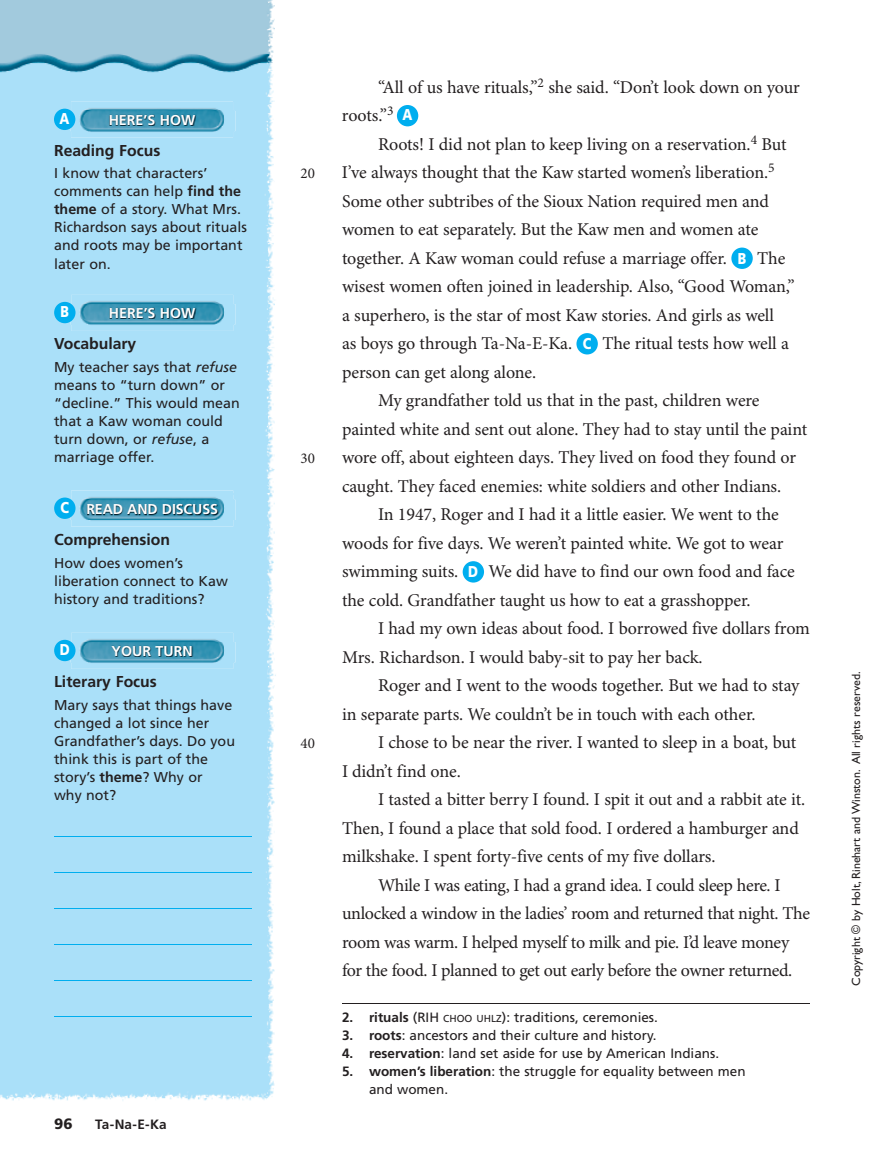
<style>
.page{position:relative;width:891px;height:1175px;background:#fff}
.page>*{position:absolute;margin:0;border:0;box-sizing:border-box;transform-origin:0 0}
.t1{font:18px "Minion Pro";letter-spacing:-.01em;color:#231f20}
.t2{font:700 15.75px "Frutiger LT Std";color:#231f20}
.t3{font:900 15.6px "Frutiger LT Std";color:#fff;scale:.82 1}
.t4{font:15px "Minion Pro";color:#231f20}
.t5{font:900 15px "Frutiger LT Std";color:#231f20}
.t6{font:14.25px/18px "Frutiger LT Std";color:#231f20}
.t7{font:700 14.25px "Frutiger LT Std";color:#fff}
.t8{font:13.5px/18px "Frutiger LT Std";color:#231f20}
.t9{font:700 13.5px "Frutiger LT Std";color:#231f20}
.t10{font:12px "Gill Sans Std";color:#231f20}
.s1{font-weight:700}
.s2{font-style:italic}
.s3{font-weight:900;font-size:15.6px}
.s4{font-family:"Frutiger LT Std";font-weight:900;font-size:15.6px;color:#fff}
.s5{font-size:10.2px}
</style>
<div class="page">
<img style="left:0;top:0;width:276px;height:1101px">
<div style="left:397px;top:105px;width:21px;height:21px;background:#00aeef;border-radius:50%"></div>
<div style="left:731px;top:247px;width:22px;height:22px;background:#00aeef;border-radius:50%"></div>
<div style="left:576px;top:333px;width:22px;height:21px;background:#00aeef;border-radius:50%"></div>
<div style="left:463px;top:561px;width:21px;height:21px;background:#00aeef;border-radius:50%"></div>
<img style="left:71px;top:295px;width:162px;height:36px">
<img style="left:71px;top:304px;width:162px;height:20px">
<div style="left:54px;top:302px;width:22px;height:21px;background:#00aeef;border-radius:50%"></div>
<img style="left:71px;top:490px;width:162px;height:36px">
<img style="left:71px;top:500px;width:162px;height:20px">
<div style="left:54px;top:497px;width:22px;height:22px;background:#00aeef;border-radius:50%"></div>
<img style="left:71px;top:633px;width:162px;height:36px">
<img style="left:71px;top:642px;width:162px;height:20px">
<div style="left:54px;top:640px;width:22px;height:21px;background:#00aeef;border-radius:50%"></div>
<hr style="left:54px;top:836px;width:198px;height:1px;background:#00aeef">
<hr style="left:54px;top:872px;width:198px;height:1px;background:#00aeef">
<hr style="left:54px;top:908px;width:198px;height:1px;background:#00aeef">
<hr style="left:54px;top:944px;width:198px;height:1px;background:#00aeef">
<hr style="left:54px;top:980px;width:198px;height:1px;background:#00aeef">
<hr style="left:54px;top:1016px;width:198px;height:1px;background:#00aeef">
<hr style="left:342px;top:1002px;width:468px;height:1px;background:#231f20">
<img style="left:71px;top:102px;width:162px;height:36px">
<img style="left:71px;top:111px;width:162px;height:20px">
<div style="left:54px;top:109px;width:21px;height:21px;background:#00aeef;border-radius:50%"></div>
<p class="t3" style="left:60px;top:112px;width:14px">A</p>
<p class="t7" style="left:109px;top:114px;width:88px">HERE’S HOW</p>
<p class="t2" style="left:54px;top:144px;width:108px">Reading Focus</p>
<p class="t6" style="left:54px;top:166px;width:194px">I know that characters’ comments can help <span class="s1">find the theme</span> of a story. What Mrs.<br>Richardson says about rituals and roots may be important later on.</p>
<p class="t3" style="left:60px;top:305px;width:12px">B</p>
<p class="t7" style="left:109px;top:307px;width:88px">HERE’S HOW</p>
<p class="t2" style="left:54px;top:338px;width:84px">Vocabulary</p>
<p class="t6" style="left:54px;top:359px;width:187px">My teacher says that <span class="s2">refuse </span>means to “turn down” or “decline.” This would mean that a Kaw woman could turn down, or <span class="s2">refuse</span>, a marriage offer.</p>
<p class="t7" style="left:60px;top:503px;width:159px"><span class="s3">C</span> READ AND DISCUSS</p>
<p class="t2" style="left:54px;top:533px;width:118px">Comprehension</p>
<p class="t6" style="left:54px;top:555px;width:175px">How does women’s liberation connect to Kaw history and traditions?</p>
<p class="t3" style="left:60px;top:643px;width:14px">D</p>
<p class="t7" style="left:112px;top:645px;width:83px">YOUR TURN</p>
<p class="t2" style="left:54px;top:675px;width:104px">Literary Focus</p>
<p class="t6" style="left:54px;top:697px;width:182px">Mary says that things have changed a lot since her<br>Grandfather’s days. Do you think this is part of the story’s <span class="s1">theme</span>? Why or<br>why not?</p>
<p class="t5" style="left:54px;top:1118px;width:20px">96</p>
<p class="t9" style="left:95px;top:1119px;width:73px">Ta-Na-E-Ka</p>
<p class="t4" style="left:301px;top:167px;width:16px">20</p>
<p class="t4" style="left:301px;top:452px;width:16px">30</p>
<p class="t4" style="left:301px;top:737px;width:16px">40</p>
<p class="t1" style="left:378px;top:80px;width:423px">“All of us have rituals,”<sup>2</sup> she said. “Don’t look down on your</p>
<p class="t1" style="left:342px;top:108px;width:72px">roots.”<sup>3</sup> <span class="s4">A</span></p>
<p class="t1" style="left:378px;top:137px;width:410px">Roots! I did not plan to keep living on a reservation.<sup>4</sup> But</p>
<p class="t1" style="left:342px;top:165px;width:434px">I’ve always thought that the Kaw started women’s liberation.<sup>5</sup></p>
<p class="t1" style="left:342px;top:194px;width:429px">Some other subtribes of the Sioux Nation required men and</p>
<p class="t1" style="left:342px;top:222px;width:418px">women to eat separately. But the Kaw men and women ate</p>
<p class="t1" style="left:342px;top:251px;width:445px">together. A Kaw woman could refuse a marriage offer. <span class="s4">B</span> The</p>
<p class="t1" style="left:342px;top:279px;width:454px">wisest women often joined in leadership. Also, “Good Woman,”</p>
<p class="t1" style="left:342px;top:308px;width:433px">a superhero, is the star of most Kaw stories. And girls as well</p>
<p class="t1" style="left:342px;top:336px;width:448px">as boys go through Ta-Na-E-Ka. <span class="s4">C</span> The ritual tests how well a</p>
<p class="t1" style="left:342px;top:365px;width:196px">person can get along alone.</p>
<p class="t1" style="left:378px;top:393px;width:383px">My grandfather told us that in the past, children were</p>
<p class="t1" style="left:342px;top:422px;width:467px">painted white and sent out alone. They had to stay until the paint</p>
<p class="t1" style="left:342px;top:450px;width:456px">wore off, about eighteen days. They lived on food they found or</p>
<p class="t1" style="left:342px;top:479px;width:441px">caught. They faced enemies: white soldiers and other Indians.</p>
<p class="t1" style="left:378px;top:507px;width:402px">In 1947, Roger and I had it a little easier. We went to the</p>
<p class="t1" style="left:342px;top:536px;width:443px">woods for five days. We weren’t painted white. We got to wear</p>
<p class="t1" style="left:342px;top:564px;width:454px">swimming suits. <span class="s4">D</span> We did have to find our own food and face</p>
<p class="t1" style="left:342px;top:593px;width:410px">the cold. Grandfather taught us how to eat a grasshopper.</p>
<p class="t1" style="left:378px;top:621px;width:433px">I had my own ideas about food. I borrowed five dollars from</p>
<p class="t1" style="left:342px;top:650px;width:362px">Mrs. Richardson. I would baby-sit to pay her back.</p>
<p class="t1" style="left:378px;top:678px;width:423px">Roger and I went to the woods together. But we had to stay</p>
<p class="t1" style="left:342px;top:707px;width:415px">in separate parts. We couldn’t be in touch with each other.</p>
<p class="t1" style="left:378px;top:735px;width:420px">I chose to be near the river. I wanted to sleep in a boat, but</p>
<p class="t1" style="left:342px;top:764px;width:120px">I didn’t find one.</p>
<p class="t1" style="left:378px;top:792px;width:429px">I tasted a bitter berry I found. I spit it out and a rabbit ate it.</p>
<p class="t1" style="left:342px;top:821px;width:458px">Then, I found a place that sold food. I ordered a hamburger and</p>
<p class="t1" style="left:342px;top:849px;width:375px">milkshake. I spent forty-five cents of my five dollars.</p>
<p class="t1" style="left:378px;top:878px;width:404px">While I was eating, I had a grand idea. I could sleep here. I</p>
<p class="t1" style="left:342px;top:906px;width:470px">unlocked a window in the ladies’ room and returned that night. The</p>
<p class="t1" style="left:342px;top:935px;width:449px">room was warm. I helped myself to milk and pie. I’d leave money</p>
<p class="t1" style="left:342px;top:963px;width:452px">for the food. I planned to get out early before the owner returned.</p>
<p class="t8" style="left:342px;top:1009px;width:317px"><span class="s1">2. rituals</span> (RIH <span class="s5">CHOO UHLZ</span>): traditions, ceremonies.</p>
<p class="t8" style="left:342px;top:1027px;width:316px"><span class="s1">3. roots</span>: ancestors and their culture and history.</p>
<p class="t8" style="left:342px;top:1045px;width:379px"><span class="s1">4. reservation</span>: land set aside for use by American Indians.</p>
<p class="t8" style="left:369px;top:1063px;width:378px;text-indent:-27px"><span class="s1">5. women’s liberation</span>: the struggle for equality between men and women.</p>
<p class="t10" style="left:852px;top:985px;width:316px;rotate:-90deg">Copyright © by Holt, Rinehart and Winston. All rights reserved.</p>
</div>
